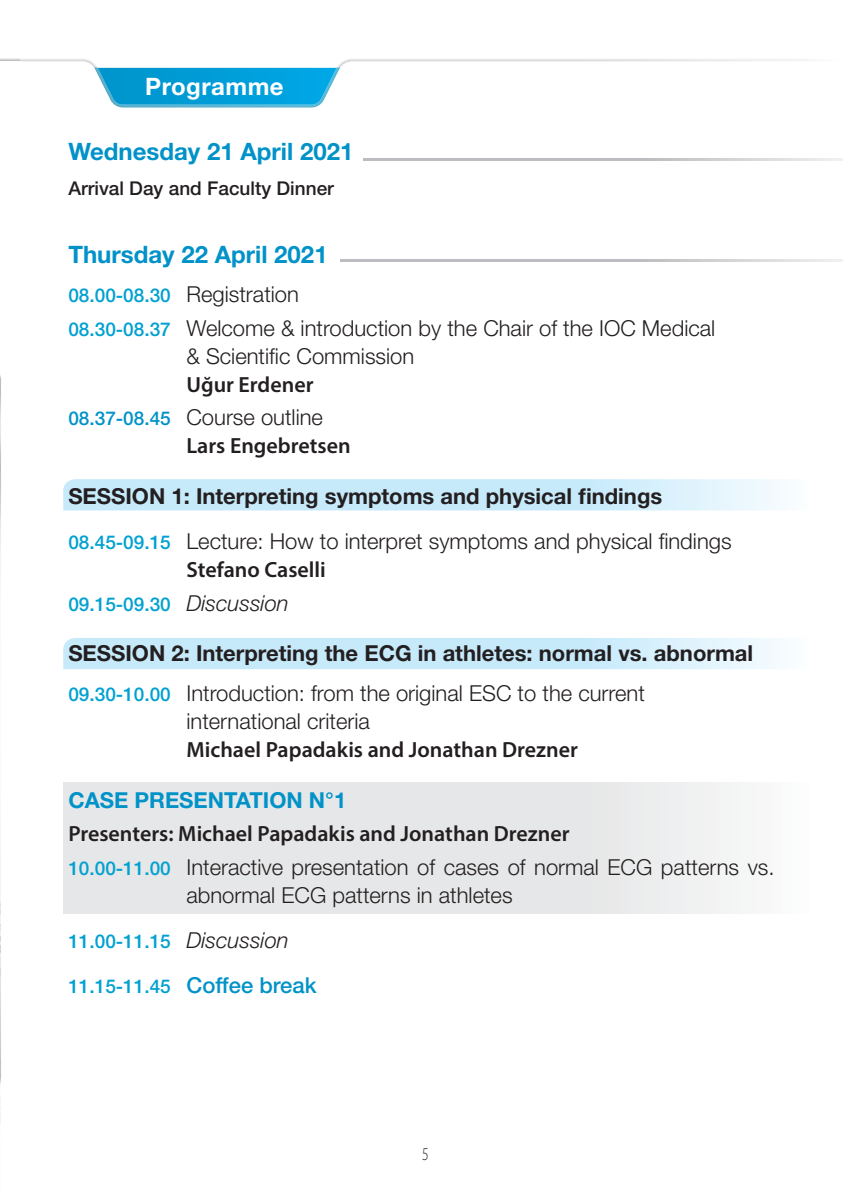
<style>
.page{position:relative;width:851px;height:1191px;background:#fff}
.page>*{position:absolute;margin:0;border:0;box-sizing:border-box;transform-origin:0 0}
.t1{font:700 24px "Helvetica Neue LT";color:#0092c8}
.t2{font:700 24px "Helvetica Neue LT";letter-spacing:.02em;color:#fff}
.t3{font:300 22px/33.6px "Helvetica Neue LT";color:#231f20}
.t4{font:600 22px "Myriad Pro";color:#231f20}
.t5{font:700 22px/39.4px "Helvetica Neue LT";color:#231f20}
.t6{font:700 22px "Helvetica Neue LT";color:#0092c8}
.t7{font:500 19px "Helvetica Neue LT";color:#00a1d1}
.t8{font:500 19px "Helvetica Neue LT";color:#231f20}
.t9{font:300 18px "Myriad Pro";color:#231f20;scale:.75 1}
.s1{font-weight:500;font-size:19px;color:#00a1d1}
.s2{font-weight:500;font-size:19px;color:#0092c8}
.s3{font-weight:700}
.s4{font-weight:300;font-style:italic;font-size:22px;color:#231f20}
.s5{font-weight:300}
.s6{font-size:22px;color:#0092c8}
</style>
<div class="page">
<img style="left:0;top:375px;width:1px;height:748px">
<svg style="left:363px;top:159px;width:479px;height:2px"></svg>
<svg style="left:340px;top:260px;width:502px;height:2px"></svg>
<svg style="left:63px;top:479px;width:715px;height:31px;background:#cdecfb"></svg>
<svg style="left:63px;top:638px;width:715px;height:31px;background:#ccecfb"></svg>
<div style="left:63px;top:782px;width:787px;height:131px;background:linear-gradient(to right,#e0e1e3,#f5f5f5)"></div>
<svg style="left:0;top:58px;width:809px;height:50px"></svg>
<img style="left:0;top:61px;width:19px;height:47px">
<p class="t2" style="left:145px;top:78px;width:140px">Programme</p>
<p class="t1" style="left:68px;top:142px;width:286px">Wednesday 21 April 2021</p>
<p class="t8" style="left:68px;top:182px;width:267px">Arrival Day and Faculty Dinner</p>
<p class="t1" style="left:68px;top:245px;width:261px">Thursday 22 April 2021</p>
<p class="t3" style="left:68px;top:280px;width:648px"><span class="s1">08.00-08.30</span> Registration<br><span class="s1">08.30-08.37</span> Welcome &amp; introduction by the Chair of the IOC Medical</p>
<p class="t3" style="left:186px;top:342px;width:229px">&amp; Scientific Commission</p>
<p class="t4" style="left:186px;top:376px;width:129px">Uğur Erdener</p>
<p class="t3" style="left:68px;top:403px;width:256px"><span class="s2">08.37-08.45</span> Course outline</p>
<p class="t4" style="left:186px;top:437px;width:166px">Lars Engebretsen</p>
<p class="t3" style="left:68px;top:476px;width:664px;line-height:45px"><span class="s3">SESSION 1: Interpreting symptoms and physical findings<br></span><span class="s1">08.45-09.15</span> Lecture: How to interpret symptoms and physical findings</p>
<p class="t4" style="left:186px;top:561px;width:141px">Stefano Caselli</p>
<p class="t7" style="left:68px;top:597px;width:222px">09.15-09.30 <span class="s4">Discussion</span></p>
<p class="t5" style="left:68px;top:636px;width:686px">SESSION 2: Interpreting the ECG in athletes: normal vs. abnormal<br><span class="s1">09.30-10.00</span> <span class="s5">Introduction: from the original ESC to the current</span></p>
<p class="t3" style="left:186px;top:707px;width:185px">international criteria</p>
<p class="t4" style="left:186px;top:741px;width:393px">Michael Papadakis and Jonathan Drezner</p>
<p class="t6" style="left:68px;top:792px;width:279px">CASE PRESENTATION N°1</p>
<p class="t4" style="left:68px;top:825px;width:502px">Presenters: Michael Papadakis and Jonathan Drezner</p>
<p class="t3" style="left:186px;top:855px;width:589px;line-height:28px;text-indent:-118px"><span class="s1">10.00-11.00</span> Interactive presentation of cases of normal ECG patterns vs. abnormal ECG patterns in athletes</p>
<p class="t7" style="left:68px;top:934px;width:222px">11.00-11.15 <span class="s4">Discussion</span></p>
<p class="t7" style="left:68px;top:979px;width:250px">11.15-11.45 <span class="s6">Coffee break</span></p>
<p class="t9" style="left:422px;top:1146px;width:10px">5</p>
</div>
